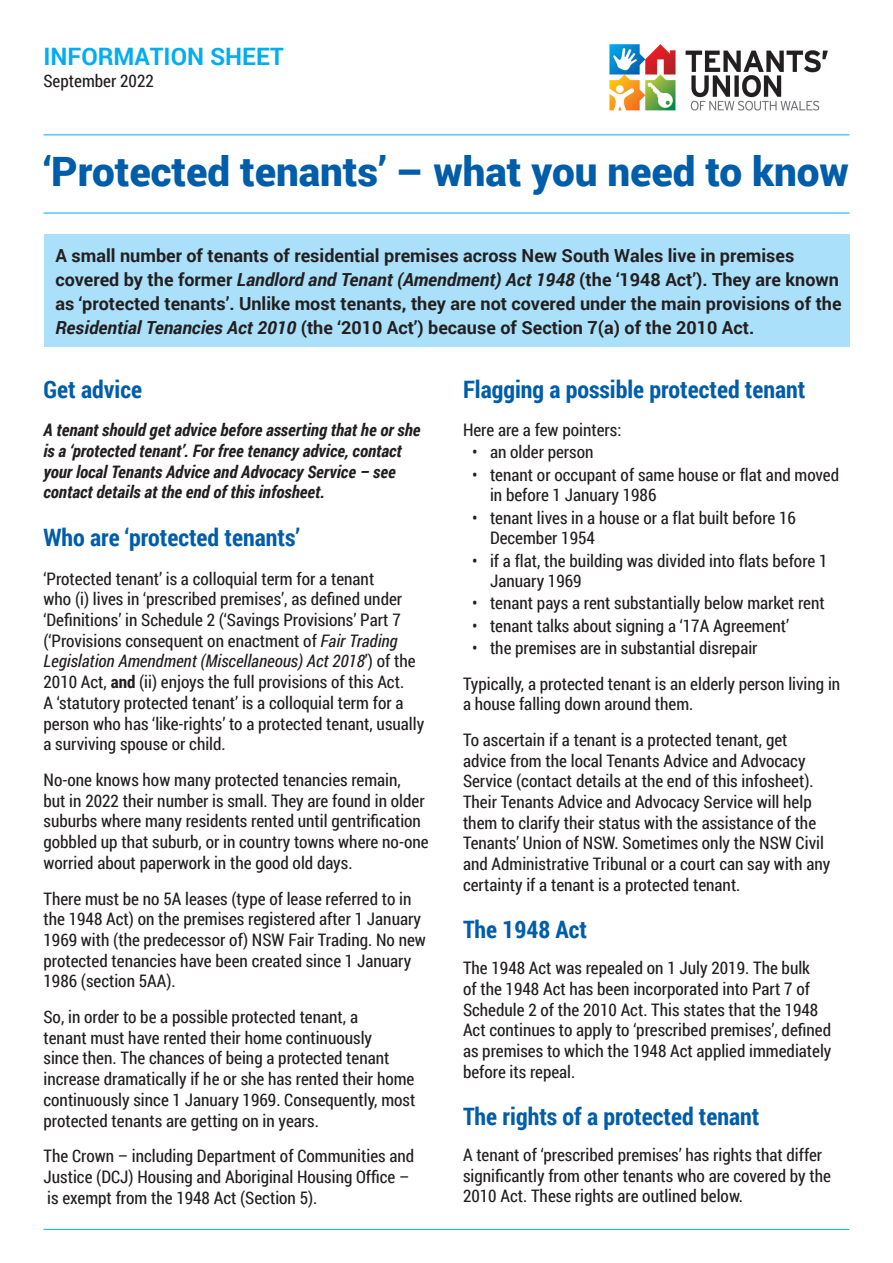
<style>
.page{position:relative;width:893px;height:1263px;background:#fff}
.page>*{position:absolute;margin:0;border:0;box-sizing:border-box;transform-origin:0 0}
.Heading_1{font:900 40.5px "Roboto";color:#005daa}
.Heading_2{font:700 24px "Roboto Condensed";color:#005daa}
.Header_A{font:700 24px "Roboto";color:#00aeef}
.Heading_2-2{font:700 18px/24px "Roboto";color:#231f20}
.Body{font:17.25px/20.7px "Roboto Condensed";color:#231f20}
.Body-2{font:italic 700 17.25px/20.7px "Roboto Condensed";color:#231f20}
.s1{font-style:italic}
.s2{font-weight:700}
</style>
<div class="page">
<div style="left:44px;top:234px;width:805px;height:113px;background:#aae0f9"></div>
<img style="left:609px;top:44px;width:219px;height:67px">
<hr style="left:44px;top:134px;width:805px;height:1px;background:#00aeef">
<hr style="left:44px;top:213px;width:805px;height:1px;background:#00aeef">
<hr style="left:44px;top:1229px;width:805px;height:1px;background:#00aeef">
<p class="Header_A" style="left:44px;top:39px;width:242px">INFORMATION SHEET</p>
<p class="Body" style="left:44px;top:70px;width:112px">September 2022</p>
<p class="Heading_1" style="left:44px;top:143px;width:807px">‘Protected tenants’ – what you need to know</p>
<p class="Heading_2-2" style="left:55px;top:242px;width:788px">A small number of tenants of residential premises across New South Wales live in premises covered by the former <span class="s1">Landlord and Tenant (Amendment) Act 1948</span> (the ‘1948 Act’). They are known as ‘protected tenants’. Unlike most tenants, they are not covered under the main provisions of the <span class="s1">Residential Tenancies Act 2010</span> (the ‘2010 Act’) because of Section 7(a) of the 2010 Act.</p>
<p class="Heading_2" style="left:44px;top:372px;width:100px">Get advice</p>
<p class="Body-2" style="left:44px;top:419px;width:378px">A tenant should get advice before asserting that he or she is a ‘protected tenant’. For free tenancy advice, contact your local Tenants Advice and Advocacy Service – see contact details at the end of this infosheet.</p>
<p class="Heading_2" style="left:44px;top:520px;width:258px">Who are ‘protected tenants’</p>
<p class="Body" style="left:44px;top:568px;width:382px">‘Protected tenant’ is a colloquial term for a tenant<br>who (i) lives in ‘prescribed premises’, as defined under ‘Definitions’ in Schedule 2 (‘Savings Provisions’ Part 7 (‘Provisions consequent on enactment of <span class="s1">Fair Trading Legislation Amendment (Miscellaneous) Act 2018</span>’) of the 2010 Act, <span class="s2">and</span> (ii) enjoys the full provisions of this Act.<br>A ‘statutory protected tenant’ is a colloquial term for a person who has ‘like-rights’ to a protected tenant, usually a surviving spouse or child.</p>
<p class="Body" style="left:44px;top:769px;width:387px">No-one knows how many protected tenancies remain,<br>but in 2022 their number is small. They are found in older suburbs where many residents rented until gentrification gobbled up that suburb, or in country towns where no-one worried about paperwork in the good old days.</p>
<p class="Body" style="left:44px;top:887px;width:384px">There must be no 5A leases (type of lease referred to in the 1948 Act) on the premises registered after 1 January 1969 with (the predecessor of) NSW Fair Trading. No new protected tenancies have been created since 1 January 1986 (section 5AA).</p>
<p class="Body" style="left:44px;top:1006px;width:373px">So, in order to be a possible protected tenant, a<br>tenant must have rented their home continuously<br>since then. The chances of being a protected tenant increase dramatically if he or she has rented their home continuously since 1 January 1969. Consequently, most protected tenants are getting on in years.</p>
<p class="Body" style="left:44px;top:1145px;width:372px">The Crown – including Department of Communities and<br>Justice (DCJ) Housing and Aboriginal Housing Office – is exempt from the 1948 Act (Section 5).</p>
<p class="Heading_2" style="left:463px;top:372px;width:344px">Flagging a possible protected tenant</p>
<p class="Body" style="left:463px;top:419px;width:160px">Here are a few pointers:</p>
<p class="Body" style="left:472px;top:441px;width:123px">• an older person</p>
<p class="Body" style="left:490px;top:464px;width:351px;text-indent:-18px">• tenant or occupant of same house or flat and moved in before 1 January 1986</p>
<p class="Body" style="left:490px;top:506px;width:307px;text-indent:-18px">• tenant lives in a house or a flat built before 16<br>December 1954</p>
<p class="Body" style="left:490px;top:549px;width:339px;text-indent:-18px">• if a flat, the building was divided into flats before 1<br>January 1969</p>
<p class="Body" style="left:472px;top:592px;width:354px">• tenant pays a rent substantially below market rent</p>
<p class="Body" style="left:472px;top:614px;width:319px">• tenant talks about signing a ‘17A Agreement’</p>
<p class="Body" style="left:472px;top:637px;width:287px">• the premises are in substantial disrepair</p>
<p class="Body" style="left:463px;top:672px;width:379px">Typically, a protected tenant is an elderly person living in a house falling down around them.</p>
<p class="Body" style="left:463px;top:729px;width:369px">To ascertain if a tenant is a protected tenant, get advice from the local Tenants Advice and Advocacy Service (contact details at the end of this infosheet).<br>Their Tenants Advice and Advocacy Service will help them to clarify their status with the assistance of the Tenants’ Union of NSW. Sometimes only the NSW Civil and Administrative Tribunal or a court can say with any certainty if a tenant is a protected tenant.</p>
<p class="Heading_2" style="left:463px;top:913px;width:126px">The 1948 Act</p>
<p class="Body" style="left:463px;top:957px;width:370px">The 1948 Act was repealed on 1 July 2019. The bulk<br>of the 1948 Act has been incorporated into Part 7 of Schedule 2 of the 2010 Act. This states that the 1948<br>Act continues to apply to ‘prescribed premises’, defined as premises to which the 1948 Act applied immediately before its repeal.</p>
<p class="Heading_2" style="left:463px;top:1100px;width:298px">The rights of a protected tenant</p>
<p class="Body" style="left:463px;top:1144px;width:369px">A tenant of ‘prescribed premises’ has rights that differ significantly from other tenants who are covered by the<br>2010 Act. These rights are outlined below.</p>
</div>
